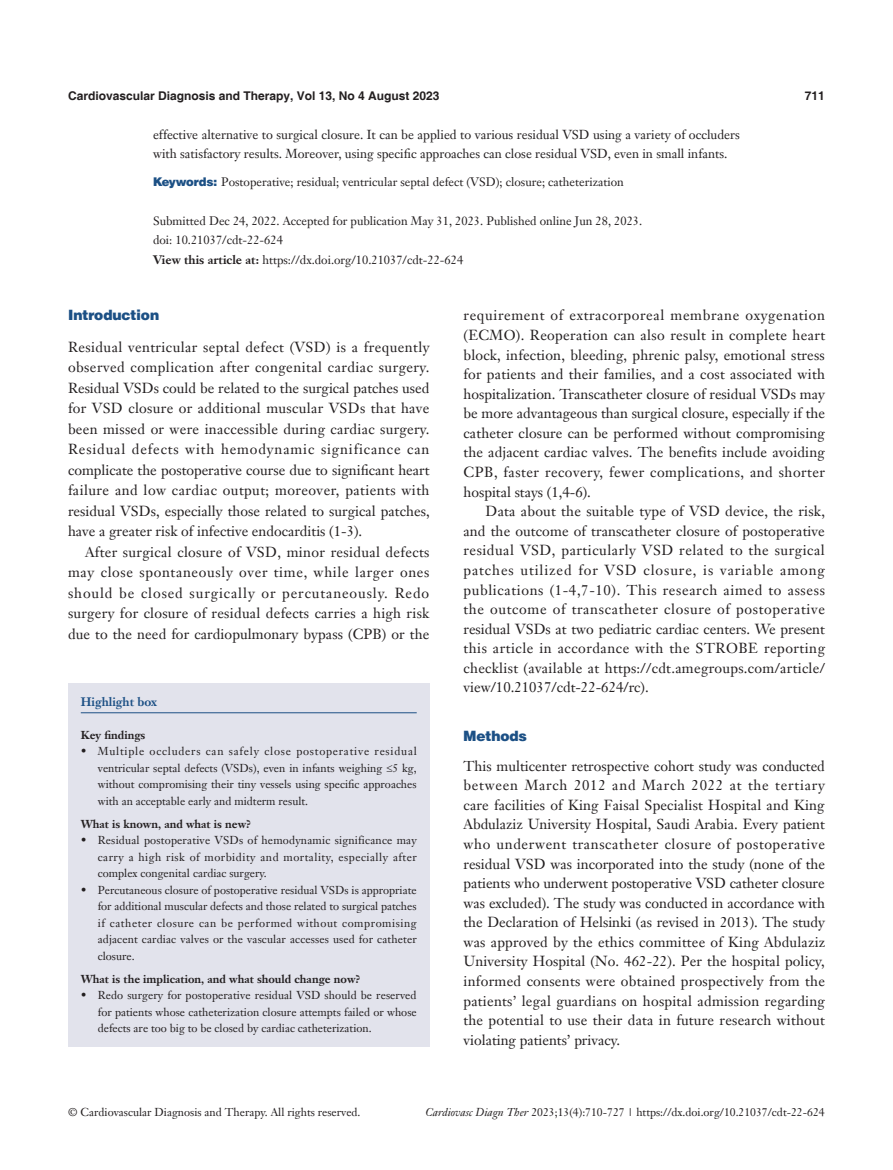
<style>
.page{position:relative;width:893px;height:1170px;background:#fff}
.page>*{position:absolute;margin:0;border:0;box-sizing:border-box;transform-origin:0 0}
.t1{font:14.25px/19.5px "Janson Text LT";letter-spacing:.005em;color:#231f20;text-align:justify}
.t2{font:900 14.25px "Helvetica";color:#1c5085}
.t3{font:12.75px/19.5px "Janson Text LT";color:#231f20}
.t4{font:12px/19.5px "Janson Text LT";color:#231f20}
.t5{font:700 12px "Helvetica";color:#231f20}
.t6{font:700 12px "Janson Text LT";color:#1c5085}
.t7{font:11.25px/16.5px "Janson Text LT";color:#231f20;text-align:justify}
.t8{font:700 11.25px "Janson Text LT";color:#231f20}
.s1{font-family:"Helvetica AME";color:#1c5085}
.s2{font-weight:700}
.s3{font-style:italic}
</style>
<div class="page">
<div style="left:68px;top:683px;width:361px;height:363px;background:#e2e3ec"></div>
<hr style="left:81px;top:712px;width:336px;height:1px;background:#1c5085">
<p class="t5" style="left:68px;top:88px;width:373px">Cardiovascular Diagnosis and Therapy, Vol 13, No 4 August 2023</p>
<p class="t5" style="left:805px;top:88px;width:22px">711</p>
<p class="t3" style="left:153px;top:124px;width:588px">effective alternative to surgical closure. It can be applied to various residual VSD using a variety of occluders with satisfactory results. Moreover, using specific approaches can close residual VSD, even in small infants.</p>
<p class="t4" style="left:153px;top:172px;width:472px"><span class="s1">Keywords:</span> Postoperative; residual; ventricular septal defect (VSD); closure; catheterization</p>
<p class="t4" style="left:153px;top:211px;width:491px">Submitted Dec 24, 2022. Accepted for publication May 31, 2023. Published online Jun 28, 2023. doi: 10.21037/cdt-22-624<br><span class="s2">View this article at:</span> https://dx.doi.org/10.21037/cdt-22-624</p>
<p class="t2" style="left:68px;top:306px;width:93px">Introduction</p>
<p class="t1" style="left:68px;top:336px;width:363px;line-height:20.5px">Residual ventricular septal defect (VSD) is a frequently observed complication after congenital cardiac surgery.<br>Residual VSDs could be related to the surgical patches used for VSD closure or additional muscular VSDs that have been missed or were inaccessible during cardiac surgery.<br>Residual defects with hemodynamic significance can complicate the postoperative course due to significant heart failure and low cardiac output; moreover, patients with residual VSDs, especially those related to surgical patches, have a greater risk of infective endocarditis (1-3).</p>
<p class="t1" style="left:68px;top:541px;width:363px;line-height:20.5px;text-indent:17px">After surgical closure of VSD, minor residual defects may close spontaneously over time, while larger ones should be closed surgically or percutaneously. Redo surgery for closure of residual defects carries a high risk due to the need for cardiopulmonary bypass (CPB) or the</p>
<p class="t6" style="left:81px;top:694px;width:78px">Highlight box</p>
<p class="t8" style="left:81px;top:727px;width:66px">Key findings</p>
<p class="t7" style="left:98px;top:743px;width:321px;text-indent:-17px">• Multiple occluders can safely close postoperative residual ventricular septal defects (VSDs), even in infants weighing ≤5 kg, without compromising their tiny vessels using specific approaches with an acceptable early and midterm result.</p>
<p class="t8" style="left:81px;top:816px;width:172px">What is known, and what is new?</p>
<p class="t7" style="left:98px;top:832px;width:321px;text-indent:-17px">• Residual postoperative VSDs of hemodynamic significance may carry a high risk of morbidity and mortality, especially after complex congenital cardiac surgery.</p>
<p class="t7" style="left:98px;top:881px;width:320px;text-indent:-17px">• Percutaneous closure of postoperative residual VSDs is appropriate for additional muscular defects and those related to surgical patches if catheter closure can be performed without compromising adjacent cardiac valves or the vascular accesses used for catheter closure.</p>
<p class="t8" style="left:81px;top:971px;width:281px">What is the implication, and what should change now?</p>
<p class="t7" style="left:98px;top:986px;width:320px;text-indent:-17px">• Redo surgery for postoperative residual VSD should be reserved for patients whose catheterization closure attempts failed or whose defects are too big to be closed by cardiac catheterization.</p>
<p class="t1" style="left:463px;top:305px;width:363px">requirement of extracorporeal membrane oxygenation (ECMO). Reoperation can also result in complete heart block, infection, bleeding, phrenic palsy, emotional stress for patients and their families, and a cost associated with hospitalization. Transcatheter closure of residual VSDs may be more advantageous than surgical closure, especially if the catheter closure can be performed without compromising the adjacent cardiac valves. The benefits include avoiding CPB, faster recovery, fewer complications, and shorter hospital stays (1,4-6).</p>
<p class="t1" style="left:463px;top:501px;width:363px;text-indent:22px">Data about the suitable type of VSD device, the risk, and the outcome of transcatheter closure of postoperative residual VSD, particularly VSD related to the surgical patches utilized for VSD closure, is variable among publications (1-4,7-10). This research aimed to assess the outcome of transcatheter closure of postoperative residual VSDs at two pediatric cardiac centers. We present this article in accordance with the STROBE reporting checklist (available at https://cdt.amegroups.com/article/ view/10.21037/cdt-22-624/rc).</p>
<p class="t2" style="left:463px;top:727px;width:65px">Methods</p>
<p class="t1" style="left:463px;top:755px;width:363px">This multicenter retrospective cohort study was conducted between March 2012 and March 2022 at the tertiary care facilities of King Faisal Specialist Hospital and King Abdulaziz University Hospital, Saudi Arabia. Every patient who underwent transcatheter closure of postoperative residual VSD was incorporated into the study (none of the patients who underwent postoperative VSD catheter closure was excluded). The study was conducted in accordance with the Declaration of Helsinki (as revised in 2013). The study was approved by the ethics committee of King Abdulaziz University Hospital (No. 462-22). Per the hospital policy, informed consents were obtained prospectively from the patients’ legal guardians on hospital admission regarding the potential to use their data in future research without violating patients’ privacy.</p>
<p class="t7" style="left:68px;top:1103px;width:294px">© Cardiovascular Diagnosis and Therapy. All rights reserved.</p>
<p class="t7" style="left:425px;top:1103px;width:401px"><span class="s3">Cardiovasc Diagn Ther</span> 2023;13(4):710-727 | https://dx.doi.org/10.21037/cdt-22-624</p>
</div>
